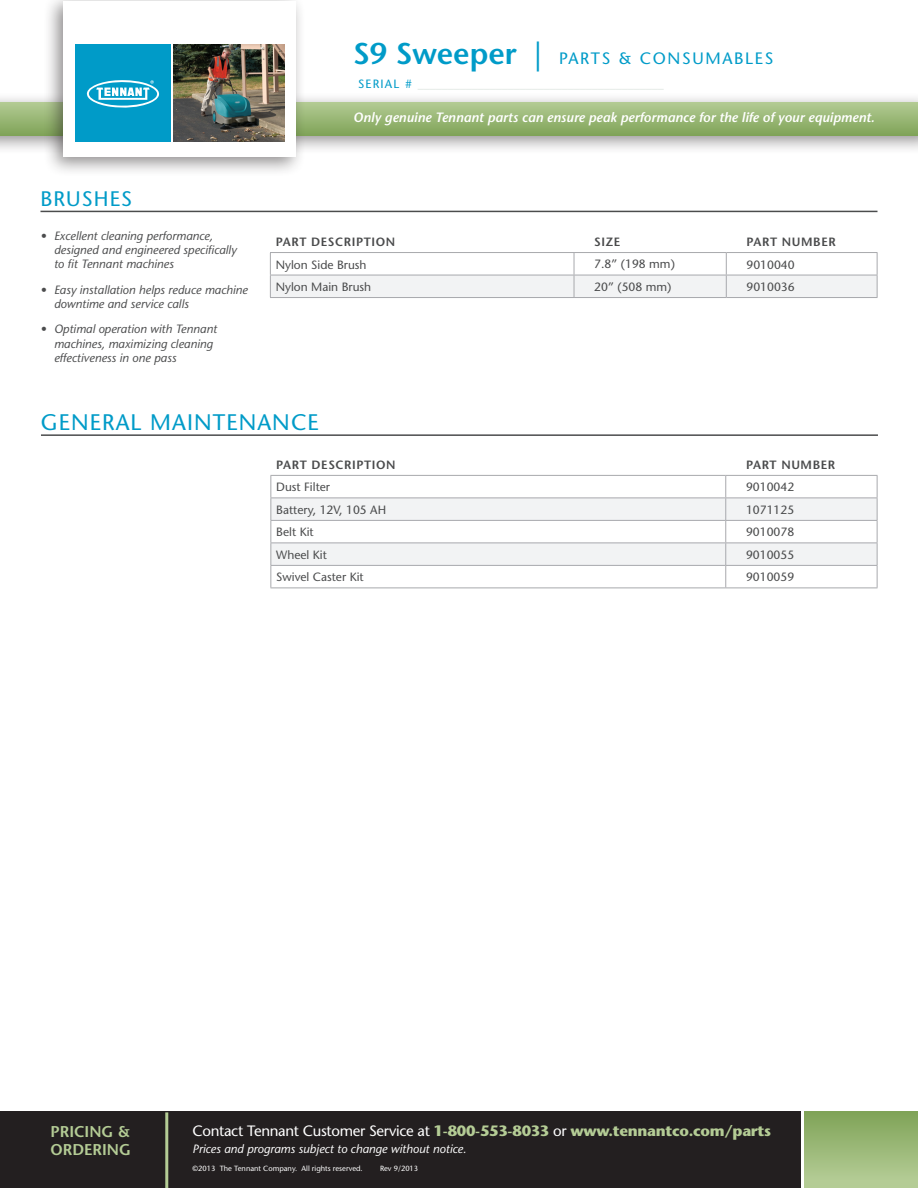
<style>
.page{position:relative;width:918px;height:1188px;background:#fff}
.page>*{position:absolute;margin:0;border:0;box-sizing:border-box;transform-origin:0 0}
.t1{font:22.5px "Stone Sans";letter-spacing:.05em;color:#009bc8}
.t2{font:21px "Stone Sans";letter-spacing:.05em;color:#009bc8}
.t3{font:16.5px "Stone Sans";letter-spacing:.1em;color:#009bc8}
.t4{font:600 15.6px/18px "Stone Sans";color:#b4cc95}
.t5{font:700 15px "Stone Sans";letter-spacing:-.02em;color:#b4cc95}
.t6{font:italic 600 13.5px "Stone Sans";color:#fff}
.t7{font:italic 12px/14.4px "Stone Sans";color:#4b4c4d}
.t8{font:12px "Stone Sans";color:#4b4c4d}
.t9{font:600 12px "Stone Sans";letter-spacing:.05em;color:#4b4c4d}
.t10{font:12px "Stone Sans";letter-spacing:.1em;color:#d7dfda}
.t11{font:italic 12px "Stone Sans";color:#fff}
.t12{font:7.5px "Stone Sans";color:#fff}
.s1{font-weight:600;font-size:30px}
.s2{font-size:30px}
.s3{color:#009bc8}
.s4{font-weight:400;color:#fff}
</style>
<div class="page">
<div style="left:0;top:92px;width:918px;height:63px;background:#231f20;opacity:.5"></div>
<svg style="left:0;top:102px;width:918px;height:33px;background:#99b776"></svg>
<div style="left:43px;top:0;width:263px;height:177px;background:#231f20;opacity:.5"></div>
<div style="left:63px;top:2px;width:232px;height:155px;background:#fff"></div>
<img style="left:174px;top:45px;width:110px;height:97px">
<div style="left:75px;top:45px;width:96px;height:97px;background:#009bc8"></div>
<svg style="left:86px;top:80px;width:74px;height:28px"></svg>
<hr style="left:40px;top:211px;width:838px;height:1px;background:#4b4c4d">
<svg style="left:270px;top:476px;width:608px;height:112px"></svg>
<hr style="left:270px;top:588px;width:456px;height:1px;background:#a8a9ad">
<hr style="left:726px;top:588px;width:152px;height:1px;background:#a8a9ad">
<hr style="left:270px;top:475px;width:456px;height:1px;background:#a8a9ad">
<hr style="left:726px;top:475px;width:152px;height:1px;background:#a8a9ad">
<svg style="left:270px;top:253px;width:608px;height:44px"></svg>
<hr style="left:270px;top:297px;width:304px;height:1px;background:#a8a9ad">
<hr style="left:574px;top:297px;width:152px;height:1px;background:#a8a9ad">
<hr style="left:726px;top:297px;width:152px;height:1px;background:#a8a9ad">
<hr style="left:270px;top:252px;width:304px;height:1px;background:#a8a9ad">
<hr style="left:574px;top:252px;width:152px;height:1px;background:#a8a9ad">
<hr style="left:726px;top:252px;width:152px;height:1px;background:#a8a9ad">
<hr style="left:41px;top:434px;width:837px;height:2px;background:#4b4c4d">
<div style="left:0;top:1111px;width:803px;height:77px;background:#231f20"></div>
<div style="left:803px;top:1111px;width:115px;height:77px;background:#b4cc95"></div>
<div style="left:803px;top:1111px;width:115px;height:68px;background:linear-gradient(to bottom,#7fa356,#b2ca93)"></div>
<hr style="left:165px;top:1112px;width:3px;height:76px;background:#b4cc95">
<hr style="left:801px;top:1103px;width:3px;height:85px;background:#fff">
<p class="t2" style="left:40px;top:186px;width:93px">BRUSHES</p>
<p class="t7" style="left:54px;top:228px;width:184px;text-indent:-14px">• Excellent cleaning performance, designed and engineered specifically to fit Tennant machines</p>
<p class="t7" style="left:54px;top:282px;width:195px;text-indent:-14px">• Easy installation helps reduce machine downtime and service calls</p>
<p class="t7" style="left:54px;top:322px;width:165px;text-indent:-14px">• Optimal operation with Tennant machines, maximizing cleaning effectiveness in one pass</p>
<p class="t3" style="left:353px;top:49px;width:422px"><span class="s1">S9 Sweeper</span> <span class="s2">|</span> PARTS &amp; CONSUMABLES</p>
<p class="t10" style="left:358px;top:77px;width:307px"><span class="s3">SERIAL #</span> _________________________________________</p>
<p class="t6" style="left:353px;top:109px;width:523px">Only genuine Tennant parts can ensure peak performance for the life of your equipment.</p>
<p class="t9" style="left:276px;top:234px;width:121px">PART DESCRIPTION</p>
<p class="t9" style="left:594px;top:234px;width:27px">SIZE</p>
<p class="t9" style="left:747px;top:234px;width:91px">PART NUMBER</p>
<p class="t8" style="left:276px;top:257px;width:92px">Nylon Side Brush</p>
<p class="t8" style="left:594px;top:257px;width:82px">7.8” (198 mm)</p>
<p class="t8" style="left:747px;top:257px;width:50px">9010040</p>
<p class="t8" style="left:276px;top:280px;width:97px">Nylon Main Brush</p>
<p class="t8" style="left:594px;top:279px;width:79px">20” (508 mm)</p>
<p class="t8" style="left:747px;top:280px;width:50px">9010036</p>
<p class="t1" style="left:41px;top:409px;width:279px">GENERAL MAINTENANCE</p>
<p class="t9" style="left:276px;top:457px;width:121px">PART DESCRIPTION</p>
<p class="t9" style="left:746px;top:457px;width:91px">PART NUMBER</p>
<p class="t8" style="left:276px;top:480px;width:55px">Dust Filter</p>
<p class="t8" style="left:746px;top:480px;width:50px">9010042</p>
<p class="t8" style="left:276px;top:502px;width:111px">Battery, 12V, 105 AH</p>
<p class="t8" style="left:746px;top:502px;width:50px">1071125</p>
<p class="t8" style="left:276px;top:525px;width:39px">Belt Kit</p>
<p class="t8" style="left:746px;top:525px;width:50px">9010078</p>
<p class="t8" style="left:276px;top:547px;width:52px">Wheel Kit</p>
<p class="t8" style="left:746px;top:547px;width:50px">9010055</p>
<p class="t8" style="left:276px;top:570px;width:89px">Swivel Caster Kit</p>
<p class="t8" style="left:746px;top:570px;width:50px">9010059</p>
<p class="t4" style="left:51px;top:1123px;width:82px">PRICING &amp;<br>ORDERING</p>
<p class="t5" style="left:192px;top:1121px;width:580px"><span class="s4">Contact Tennant Customer Service at</span> 1-800-553-8033 <span class="s4">or</span> www.tennantco.com/parts</p>
<p class="t11" style="left:192px;top:1141px;width:276px">Prices and programs subject to change without notice.</p>
<p class="t12" style="left:192px;top:1164px;width:172px">©2013 The Tennant Company. All rights reserved.</p>
<p class="t12" style="left:380px;top:1164px;width:40px">Rev 9/2013</p>
</div>
